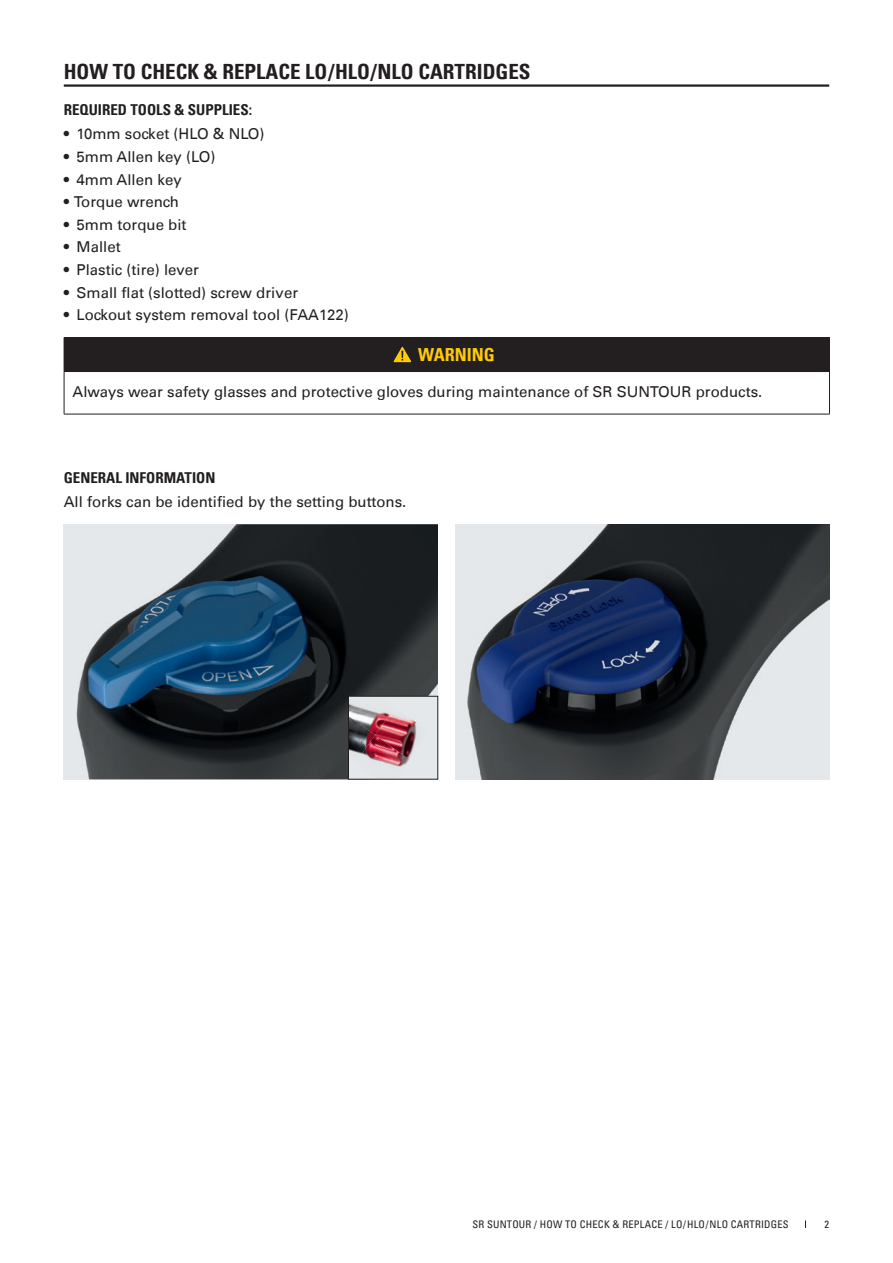
<style>
.page{position:relative;width:893px;height:1263px;background:#fff}
.page>*{position:absolute;margin:0;border:0;box-sizing:border-box;transform-origin:0 0}
.t1{font:700 condensed 21px "Univers LT";color:#231f20}
.t2{font:700 condensed 18px "Univers LT";color:#feca0a}
.t3{font:15px "Univers LT";color:#231f20}
.t4{font:700 condensed 15px "Univers LT";color:#231f20}
.t5{font:condensed 10.5px "Univers LT";letter-spacing:.02em;color:#231f20}
</style>
<div class="page">
<hr style="left:64px;top:84px;width:765px;height:3px;background:#231f20">
<div style="left:64px;top:337px;width:765px;height:34px;background:#231f20"></div>
<hr style="left:64px;top:337px;width:766px;height:1px;background:#231f20">
<hr style="left:829px;top:338px;width:1px;height:33px;background:#231f20">
<hr style="left:64px;top:371px;width:766px;height:1px;background:#231f20">
<hr style="left:64px;top:372px;width:1px;height:42px;background:#231f20">
<hr style="left:829px;top:372px;width:1px;height:42px;background:#231f20">
<hr style="left:64px;top:414px;width:766px;height:1px;background:#231f20">
<svg style="left:393px;top:347px;width:18px;height:15px"></svg>
<div style="left:64px;top:524px;width:374px;height:255px;background:#e4e8eb"></div>
<img style="left:77px;top:524px;width:361px;height:255px">
<div style="left:455px;top:524px;width:374px;height:255px;background:#e4e8eb"></div>
<img style="left:468px;top:524px;width:361px;height:255px">
<div style="left:348px;top:696px;width:90px;height:83px;background:#e4e8eb"></div>
<img style="left:350px;top:735px;width:5px;height:17px">
<img style="left:350px;top:704px;width:25px;height:31px">
<img style="left:355px;top:735px;width:54px;height:32px">
<img style="left:375px;top:711px;width:42px;height:48px">
<div style="left:348px;top:696px;width:90px;height:83px;border:1px solid #231f20"></div>
<h1 class="t1" style="left:64px;top:59px;width:468px">HOW TO CHECK &amp; REPLACE LO / HLO / NLO CARTRIDGES</h1>
<p class="t4" style="left:64px;top:101px;width:190px">REQUIRED TOOLS &amp; SUPPLIES:</p>
<p class="t3" style="left:64px;top:125px;width:202px">• 10mm socket (HLO &amp; NLO)</p>
<p class="t3" style="left:64px;top:148px;width:153px">• 5mm Allen key (LO)</p>
<p class="t3" style="left:64px;top:170px;width:120px">• 4mm Allen key</p>
<p class="t3" style="left:64px;top:193px;width:117px">• Torque wrench</p>
<p class="t3" style="left:64px;top:216px;width:124px">• 5mm torque bit</p>
<p class="t3" style="left:64px;top:238px;width:58px">• Mallet</p>
<p class="t3" style="left:64px;top:261px;width:137px">• Plastic (tire) lever</p>
<p class="t3" style="left:64px;top:283px;width:236px">• Small flat (slotted) screw driver</p>
<p class="t3" style="left:64px;top:306px;width:286px">• Lockout system removal tool (FAA122)</p>
<p class="t2" style="left:418px;top:343px;width:78px">WARNING</p>
<p class="t3" style="left:73px;top:383px;width:691px">Always wear safety glasses and protective gloves during maintenance of SR SUNTOUR products.</p>
<p class="t4" style="left:64px;top:468px;width:153px">GENERAL INFORMATION</p>
<p class="t3" style="left:64px;top:493px;width:344px">All forks can be identified by the setting buttons.</p>
<p class="t5" style="left:472px;top:1217px;width:318px">SR SUNTOUR / HOW TO CHECK &amp; REPLACE / LO / HLO / NLO CARTRIDGES</p>
<p class="t5" style="left:824px;top:1218px;width:6px">2</p>
</div>
